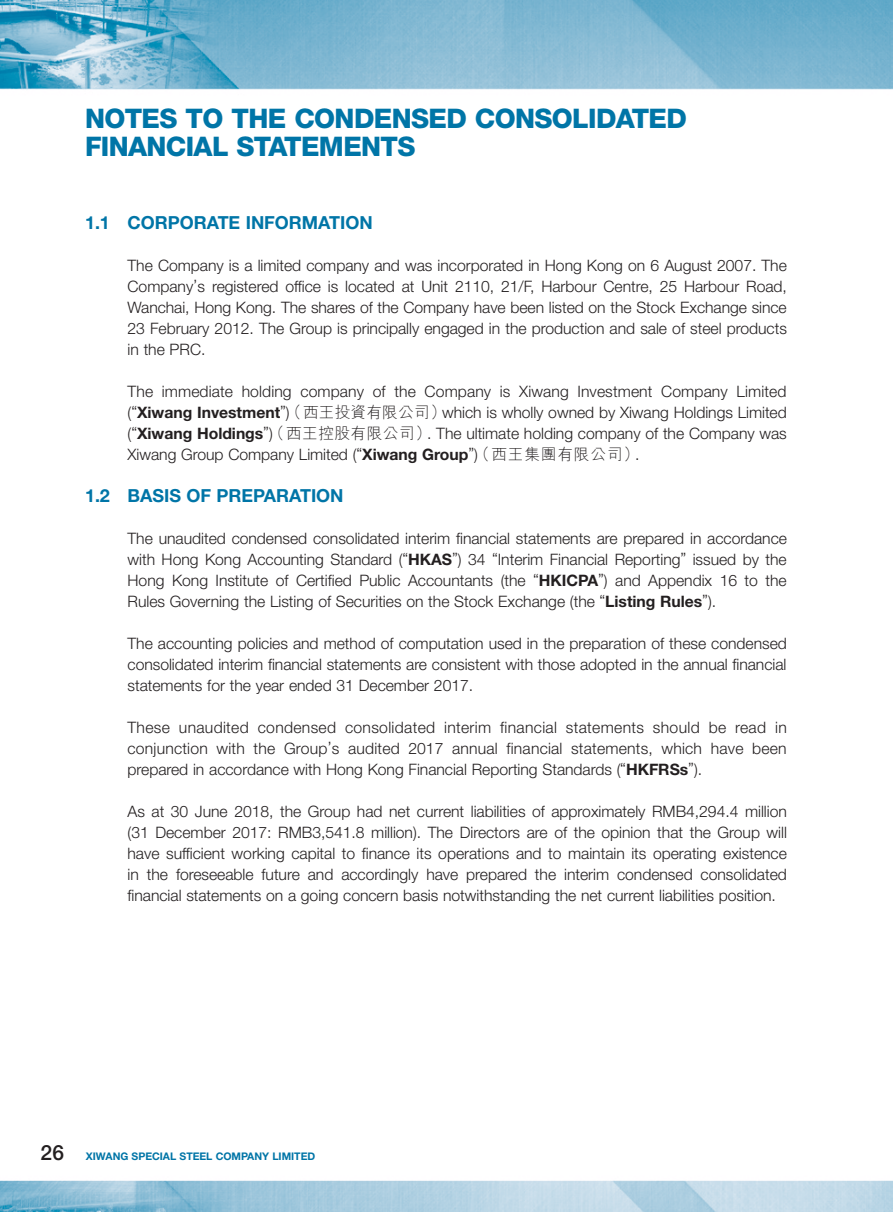
<style>
.page{position:relative;width:893px;height:1212px;background:#fff}
.page>*{position:absolute;margin:0;border:0;box-sizing:border-box;transform-origin:0 0}
.t1{font:800 27px "Helvetica Neue LT Std";letter-spacing:-.025em;color:#0075a7}
.Heading_1{font:700 18px "Helvetica Neue LT Std";color:#0075a7}
.Body_Text{font:300 15.75px/21px "Helvetica Neue LT Std";color:#231f20;text-align:justify}
.Body_Text-2{font:700 15.75px "Helvetica Neue LT Std";color:#231f20}
.t2{font:700 10.5px "Helvetica Neue LT Std";color:#0075a7}
.s1{font-weight:700}
.s2{font-family:"M Hei HK"}
.s3{font-weight:300}
.s4{font-family:"M Hei HK";font-weight:300}
.s5{font-weight:500;font-size:21px;color:#231f20}
</style>
<div class="page">
<img style="left:0;top:0;width:893px;height:1212px">
<p class="t1" style="left:85px;top:102px;width:603px">NOTES TO THE CONDENSED CONSOLIDATED</p>
<p class="t1" style="left:85px;top:131px;width:332px">FINANCIAL STATEMENTS</p>
<p class="Heading_1" style="left:85px;top:211px;width:289px">1.1 CORPORATE INFORMATION</p>
<p class="Body_Text" style="left:128px;top:254px;width:661px">The Company is a limited company and was incorporated in Hong Kong on 6 August 2007. The Company’s registered office is located at Unit 2110, 21/F, Harbour Centre, 25 Harbour Road, Wanchai, Hong Kong. The shares of the Company have been listed on the Stock Exchange since 23 February 2012. The Group is principally engaged in the production and sale of steel products in the PRC.</p>
<p class="Body_Text" style="left:128px;top:380px;width:660px">The immediate holding company of the Company is Xiwang Investment Company Limited (“<span class="s1">Xiwang Investment</span>”<span class="s2">（西王投資有限公司）</span></p>
<p class="Body_Text" style="left:286px;top:401px;width:5px">)</p>
<p class="Body_Text" style="left:442px;top:401px;width:346px">which is wholly owned by Xiwang Holdings Limited</p>
<p class="Body_Text-2" style="left:128px;top:423px;width:305px"><span class="s3">(“</span>Xiwang Holdings<span class="s3">”</span><span class="s4">（西王控股有限公司）</span></p>
<p class="Body_Text" style="left:128px;top:422px;width:661px;text-indent:300px">. The ultimate holding company of the Company was<br>Xiwang Group Company Limited (“<span class="s1">Xiwang Group</span>”<span class="s2">（西王集團有限公司）</span></p>
<p class="Body_Text" style="left:269px;top:422px;width:5px">)</p>
<p class="Body_Text" style="left:474px;top:443px;width:5px">)</p>
<p class="Body_Text" style="left:635px;top:443px;width:6px">.</p>
<p class="Heading_1" style="left:85px;top:484px;width:260px">1.2 BASIS OF PREPARATION</p>
<p class="Body_Text" style="left:128px;top:527px;width:661px">The unaudited condensed consolidated interim financial statements are prepared in accordance with Hong Kong Accounting Standard (“<span class="s1">HKAS</span>”) 34 “Interim Financial Reporting” issued by the Hong Kong Institute of Certified Public Accountants (the “<span class="s1">HKICPA</span>”) and Appendix 16 to the Rules Governing the Listing of Securities on the Stock Exchange (the “<span class="s1">Listing Rules</span>”).</p>
<p class="Body_Text" style="left:128px;top:632px;width:661px">The accounting policies and method of computation used in the preparation of these condensed consolidated interim financial statements are consistent with those adopted in the annual financial statements for the year ended 31 December 2017.</p>
<p class="Body_Text" style="left:128px;top:716px;width:661px">These unaudited condensed consolidated interim financial statements should be read in conjunction with the Group’s audited 2017 annual financial statements, which have been prepared in accordance with Hong Kong Financial Reporting Standards (“<span class="s1">HKFRSs</span>”).</p>
<p class="Body_Text" style="left:128px;top:800px;width:661px">As at 30 June 2018, the Group had net current liabilities of approximately RMB4,294.4 million (31 December 2017: RMB3,541.8 million). The Directors are of the opinion that the Group will have sufficient working capital to finance its operations and to maintain its operating existence in the foreseeable future and accordingly have prepared the interim condensed consolidated financial statements on a going concern basis notwithstanding the net current liabilities position.</p>
<p class="t2" style="left:40px;top:1149px;width:276px"><span class="s5">26</span> XIWANG SPECIAL STEEL COMPANY LIMITED</p>
</div>
